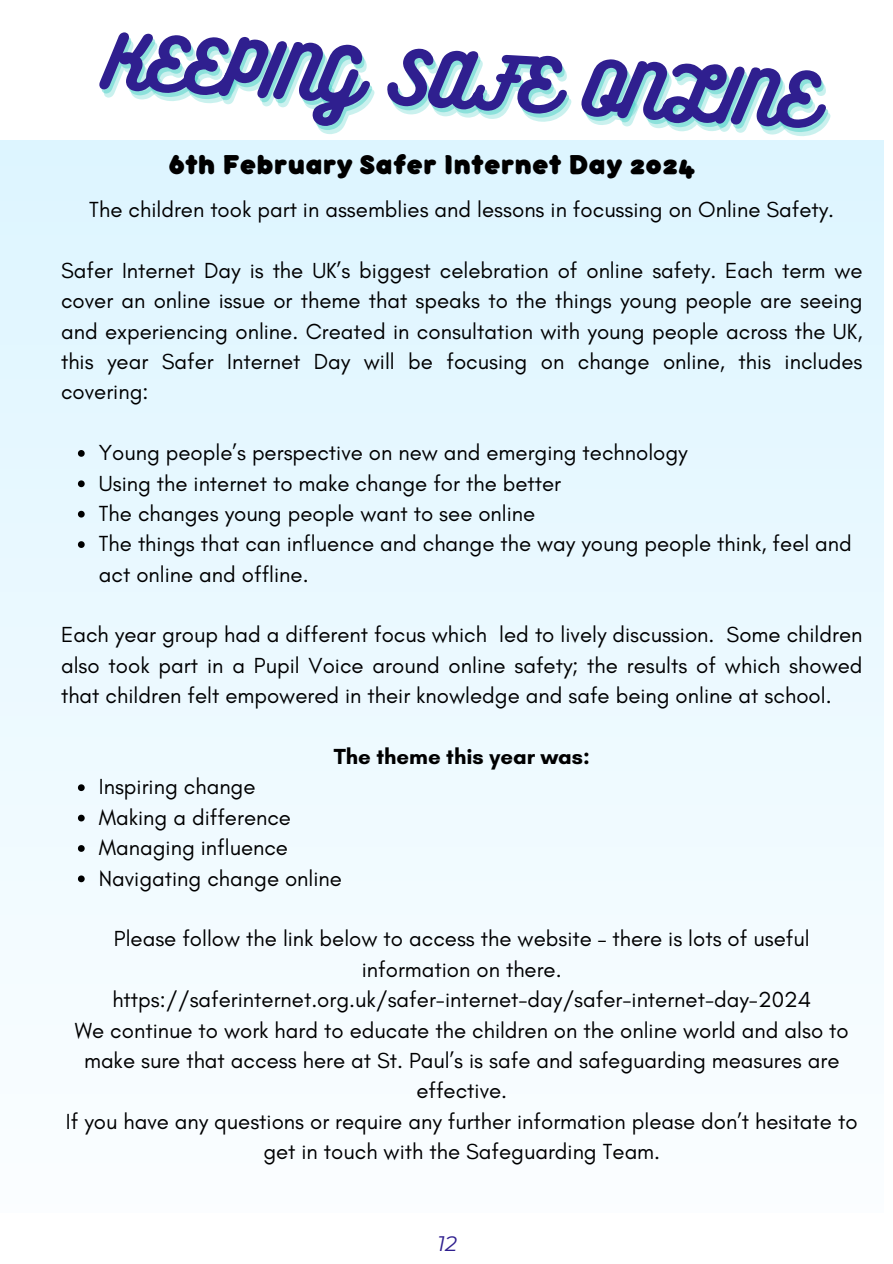
<style>
.page{position:relative;width:893px;height:1264px;background:#fff}
.page>*{position:absolute;margin:0;border:0;box-sizing:border-box;transform-origin:0 0}
.t1{font:66.9px "Bukhari Script";color:#2f1f8f}
.t2{font:800 29.4px "Bubbleboddy Neue";color:#000}
.t3{font:22.2px/30.3px "Glacial Indifference";color:#000;text-align:justify}
.t4{font:700 22.2px "Glacial Indifference";color:#000}
.t5{font:italic 21px "Montserrat";color:#2f1f8f}
</style>
<div class="page">
<img style="left:0;top:140px;width:883px;height:844px">
<svg style="left:78px;top:450px;width:7px;height:7px"></svg>
<svg style="left:78px;top:480px;width:7px;height:7px"></svg>
<svg style="left:78px;top:511px;width:7px;height:6px"></svg>
<svg style="left:78px;top:541px;width:7px;height:7px"></svg>
<svg style="left:78px;top:784px;width:7px;height:7px"></svg>
<svg style="left:78px;top:814px;width:7px;height:7px"></svg>
<svg style="left:78px;top:845px;width:7px;height:6px"></svg>
<svg style="left:78px;top:875px;width:7px;height:7px"></svg>
<h1 class="t1" style="left:105px;top:19px;width:714px;rotate:3deg">KEEPING SAFE ONLINE</h1>
<h2 class="t2" style="left:169px;top:155px;width:528px">6th February Safer Internet Day 2024</h2>
<p class="t3" style="left:89px;top:194px;width:746px">The children took part in assemblies and lessons in focussing on Online Safety.</p>
<p class="t3" style="left:61px;top:255px;width:802px">Safer Internet Day is the UK’s biggest celebration of online safety. Each term we cover an online issue or theme that speaks to the things young people are seeing and experiencing online. Created in consultation with young people across the UK, this year Safer Internet Day will be focusing on change online, this includes covering:</p>
<p class="t3" style="left:99px;top:437px;width:754px;text-align:left">Young people’s perspective on new and emerging technology<br>Using the internet to make change for the better<br>The changes young people want to see online<br>The things that can influence and change the way young people think, feel and act online and offline.</p>
<p class="t3" style="left:61px;top:619px;width:802px">Each year group had a different focus which led to lively discussion. Some children also took part in a Pupil Voice around online safety; the results of which showed that children felt empowered in their knowledge and safe being online at school.</p>
<p class="t4" style="left:333px;top:743px;width:258px">The theme this year was:</p>
<p class="t3" style="left:99px;top:771px;width:245px;text-align:left">Inspiring change<br>Making a difference<br>Managing influence<br>Navigating change online</p>
<p class="t3" style="left:66px;top:923px;width:793px;text-align:center">Please follow the link below to access the website – there is lots of useful information on there. https://saferinternet.org.uk/safer-internet-day/safer-internet-day-2024<br>We continue to work hard to educate the children on the online world and also to make sure that access here at St. Paul’s is safe and safeguarding measures are effective.<br>If you have any questions or require any further information please don’t hesitate to get in touch with the Safeguarding Team.</p>
<p class="t5" style="left:437px;top:1230px;width:21px">12</p>
</div>
